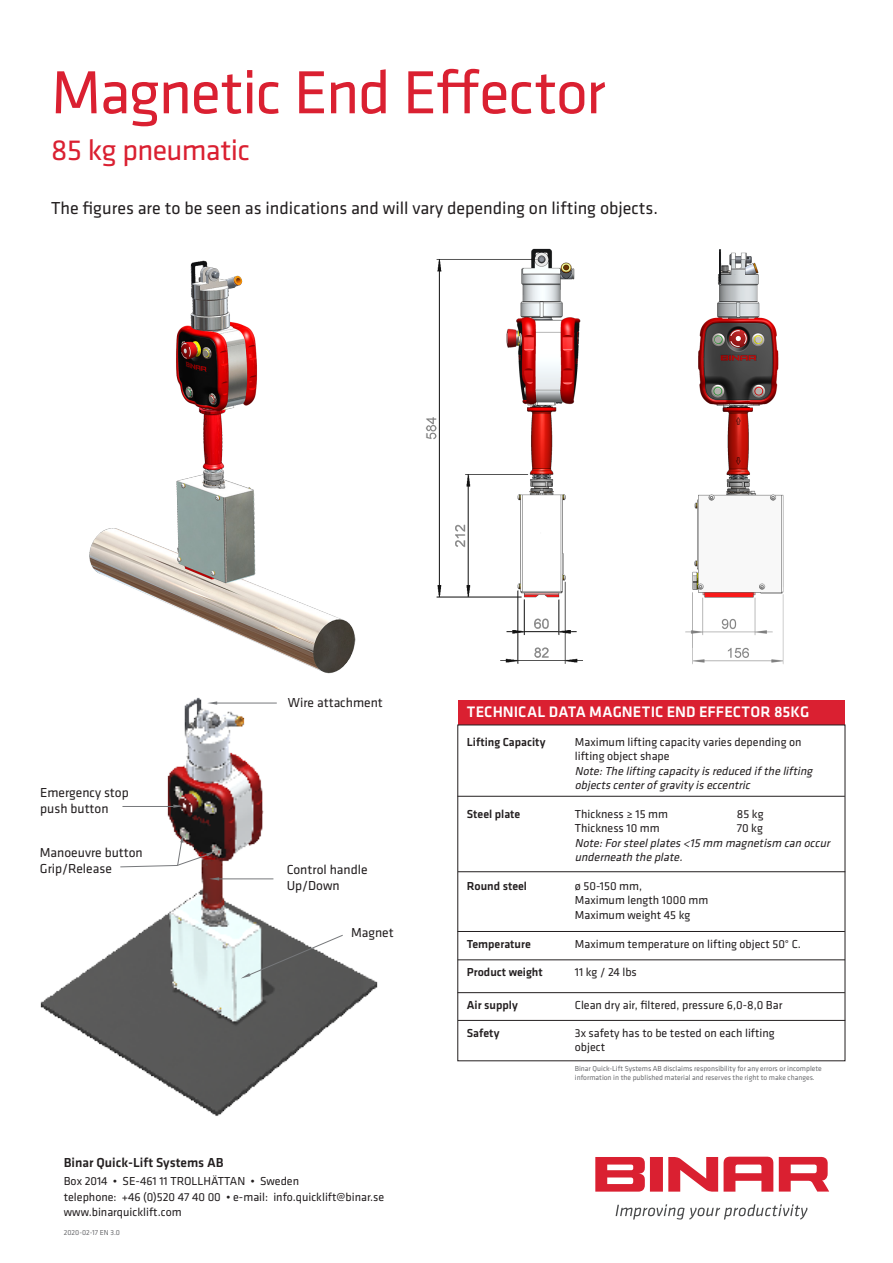
<style>
.page{position:relative;width:893px;height:1263px;background:#fff}
.page>*{position:absolute;margin:0;border:0;box-sizing:border-box;transform-origin:0 0}
.t1{font:63px "Klavika";letter-spacing:-.025em;color:#da2031}
.t2{font:30px "Klavika";letter-spacing:-.02em;color:#da2031}
.t3{font:18px "Klavika";color:#231f20}
.t4{font:500 15.75px "Klavika";letter-spacing:.005em;color:#fff}
.t5{font:13.5px "Klavika";color:#231f20}
.t6{font:500 13.5px "Klavika";color:#231f20}
.t7{font:12px/14.4px "Klavika";color:#231f20}
.t8{font:italic 12px/14.4px "Klavika";color:#231f20}
.t9{font:500 12px "Klavika";color:#231f20}
.Version{font:7.5px/9px "Klavika";color:#6c6d70}
</style>
<div class="page">
<img style="left:40px;top:697px;width:471px;height:419px">
<div style="left:458px;top:701px;width:387px;height:24px;background:#da2031"></div>
<hr style="left:458px;top:992px;width:387px;height:1px;background:#231f20">
<hr style="left:458px;top:959px;width:387px;height:1px;background:#231f20">
<hr style="left:458px;top:931px;width:387px;height:1px;background:#231f20">
<hr style="left:458px;top:1020px;width:387px;height:1px;background:#231f20">
<hr style="left:458px;top:871px;width:387px;height:1px;background:#231f20">
<hr style="left:457px;top:796px;width:388px;height:1px;background:#231f20">
<hr style="left:217px;top:703px;width:60px;height:1px;background:#76787b">
<svg style="left:207px;top:701px;width:10px;height:4px"></svg>
<div style="left:288px;top:697px;width:99px;height:13px;background:#fff"></div>
<hr style="left:122px;top:806px;width:51px;height:1px;background:#76787b">
<svg style="left:173px;top:804px;width:10px;height:4px"></svg>
<svg style="left:120px;top:833px;width:96px;height:34px"></svg>
<hr style="left:218px;top:878px;width:55px;height:1px;background:#76787b">
<svg style="left:209px;top:877px;width:10px;height:3px"></svg>
<div style="left:287px;top:863px;width:104px;height:31px;background:#fff"></div>
<svg style="left:241px;top:934px;width:102px;height:44px"></svg>
<div style="left:351px;top:927px;width:89px;height:22px;background:#fff"></div>
<img style="left:89px;top:260px;width:267px;height:414px">
<img style="left:685px;top:249px;width:99px;height:415px">
<img style="left:425px;top:248px;width:158px;height:416px">
<div style="left:650px;top:1157px;width:13px;height:34px;background:#da2031"></div>
<svg style="left:724px;top:1157px;width:49px;height:34px"></svg>
<svg style="left:668px;top:1157px;width:50px;height:34px"></svg>
<svg style="left:595px;top:1157px;width:50px;height:34px"></svg>
<svg style="left:779px;top:1157px;width:50px;height:34px"></svg>
<svg style="left:616px;top:1204px;width:191px;height:15px"></svg>
<p class="t1" style="left:51px;top:58px;width:556px">Magnetic End Effector</p>
<p class="t2" style="left:51px;top:133px;width:200px">85 kg pneumatic</p>
<p class="t3" style="left:51px;top:198px;width:608px">The figures are to be seen as indications and will vary depending on lifting objects.</p>
<p class="t5" style="left:288px;top:695px;width:96px">Wire attachment</p>
<p class="t5" style="left:40px;top:785px;width:90px">Emergency stop</p>
<p class="t5" style="left:40px;top:801px;width:70px">push button</p>
<p class="t5" style="left:40px;top:845px;width:104px">Manoeuvre button</p>
<p class="t5" style="left:40px;top:861px;width:73px">Grip/Release</p>
<p class="t5" style="left:287px;top:862px;width:82px">Control handle</p>
<p class="t5" style="left:287px;top:878px;width:54px">Up/Down</p>
<p class="t5" style="left:351px;top:925px;width:44px">Magnet</p>
<p class="t6" style="left:64px;top:1155px;width:161px">Binar Quick-Lift Systems AB</p>
<p class="t7" style="left:64px;top:1174px;width:237px">Box 2014 • SE-461 11 TROLLHÄTTAN • Sweden</p>
<p class="t7" style="left:64px;top:1190px;width:322px">telephone: +46 (0)520 47 40 00 • e-mail: info.quicklift@binar.se</p>
<p class="t7" style="left:64px;top:1205px;width:119px">www.binarquicklift.com</p>
<p class="Version" style="left:64px;top:1228px;width:58px">2020-02-17 EN 3.0</p>
<p class="t4" style="left:467px;top:703px;width:344px">TECHNICAL DATA MAGNETIC END EFFECTOR 85KG</p>
<p class="t9" style="left:467px;top:735px;width:80px">Lifting Capacity</p>
<p class="t7" style="left:575px;top:735px;width:228px">Maximum lifting capacity varies depending on lifting object shape</p>
<p class="t8" style="left:575px;top:764px;width:242px">Note:The lifting capacity is reduced ifthe lifting objects centerofgravity is eccentric</p>
<p class="t9" style="left:467px;top:807px;width:55px">Steel plate</p>
<p class="t7" style="left:575px;top:807px;width:95px">Thickness ≥ 15 mm</p>
<p class="t7" style="left:737px;top:807px;width:28px">85 kg</p>
<p class="t7" style="left:575px;top:821px;width:86px">Thickness 10 mm</p>
<p class="t7" style="left:737px;top:821px;width:28px">70 kg</p>
<p class="t8" style="left:575px;top:836px;width:259px">Note:Forsteelplates &lt;15 mm magnetism can occur underneath the plate.</p>
<p class="t9" style="left:467px;top:879px;width:62px">Round steel</p>
<p class="t7" style="left:575px;top:879px;width:69px">ø 50-150 mm,</p>
<p class="t7" style="left:575px;top:893px;width:135px">Maximum length 1000 mm</p>
<p class="t7" style="left:575px;top:908px;width:117px">Maximum weight 45 kg</p>
<p class="t9" style="left:467px;top:937px;width:65px">Temperature</p>
<p class="t7" style="left:575px;top:937px;width:228px">Maximum temperature on lifting object 50° C.</p>
<p class="t9" style="left:467px;top:966px;width:77px">Product weight</p>
<p class="t7" style="left:575px;top:965px;width:64px">11 kg / 24 lbs</p>
<p class="t9" style="left:467px;top:999px;width:52px">Air supply</p>
<p class="t7" style="left:575px;top:998px;width:209px">Clean dry air, filtered, pressure 6,0-8,0 Bar</p>
<p class="t9" style="left:467px;top:1026px;width:34px">Safety</p>
<p class="t7" style="left:575px;top:1026px;width:201px">3x safety has to be tested on each lifting object</p>
<p class="Version" style="left:575px;top:1065px;width:248px">Binar Quick-Lift Systems AB disclaims responsibility for any errors or incomplete information in the published material and reserves the right to make changes.</p>
</div>
